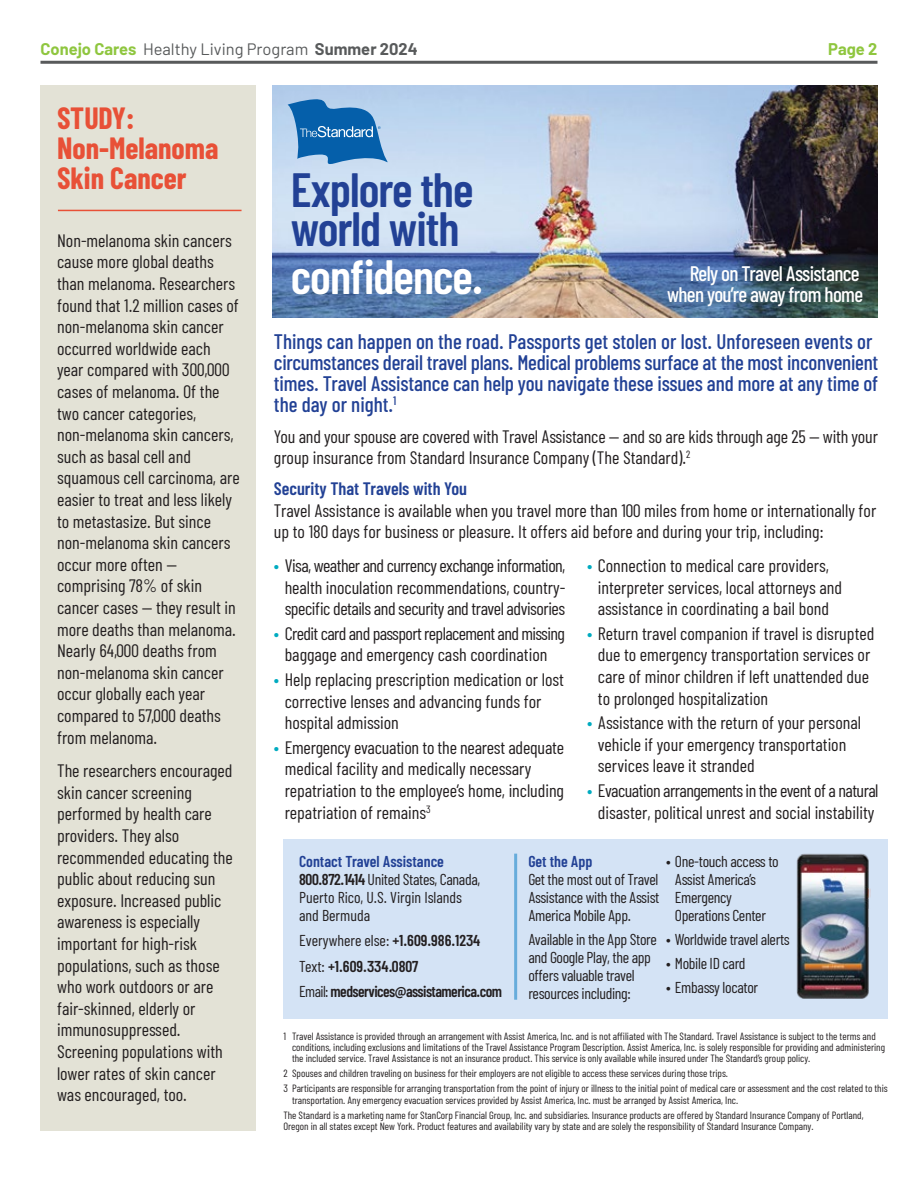
<style>
.page{position:relative;width:918px;height:1188px;background:#fff}
.page>*{position:absolute;margin:0;border:0;box-sizing:border-box;transform-origin:0 0}
.t1{font:600 48px/39px "Barlow Condensed";letter-spacing:-.02em;color:#224195}
.t2{font:600 48px "Barlow Condensed";letter-spacing:-.02em;color:#fff}
.t3{font:700 30px/30px "Barlow Condensed";color:#e85037}
.t4{font:500 21px/21px "Barlow Condensed";letter-spacing:-.005em;color:#224195}
.t5{font:500 21px/21px "Barlow Condensed";letter-spacing:-.03em;color:#fff;text-align:right}
.t6{font:18px/21.6px "Barlow Condensed";color:#231f20}
.t7{font:18px/21.6px "Barlow Condensed";letter-spacing:-.025em;color:#231f20;text-align:center}
.t8{font:18px/21.6px "Barlow Condensed";letter-spacing:-.035em;color:#231f20;text-align:center}
.t9{font:600 18px "Barlow Condensed";color:#224195}
.t10{font:16.5px "Barlow";color:#585a5b}
.t11{font:700 16.5px "Barlow";color:#8fc63f}
.t12{font:15.75px/18px "Barlow Condensed";letter-spacing:-.02em;color:#231f20}
.t13{font:15.75px/18px "Barlow Condensed";color:#231f20}
.t14{font:600 15.75px/25.5px "Barlow Condensed";letter-spacing:-.035em;color:#231f20}
.t15{font:600 15.75px "Barlow Condensed";color:#224195}
.t16{font:10.5px/11.2px "Barlow Condensed";color:#231f20}
.s1{font-weight:700;color:#8fc63f}
.s2{font-weight:700}
.s3{color:#00abc0}
.s4{font-weight:600;color:#224195}
.s5{font-weight:600}
.s6{font-weight:400}
</style>
<div class="page">
<img style="left:273px;top:85px;width:605px;height:232px">
<hr style="left:41px;top:61px;width:837px;height:3px;background:#585a5b">
<div style="left:40px;top:85px;width:216px;height:1046px;background:#e3e2d6"></div>
<svg style="left:288px;top:98px;width:100px;height:70px;background:#5491c7"></svg>
<div style="left:283px;top:839px;width:605px;height:180px;background:#d4e3f5"></div>
<hr style="left:58px;top:210px;width:184px;height:1px;background:#e85037">
<hr style="left:514px;top:854px;width:3px;height:146px;background:#67acdb">
<img style="left:796px;top:853px;width:74px;height:146px">
<p class="t10" style="left:40px;top:38px;width:379px"><span class="s1">Conejo Cares</span> Healthy Living Program <span class="s2">Summer 2024</span></p>
<p class="t11" style="left:828px;top:38px;width:51px">Page 2</p>
<h2 class="t3" style="left:57px;top:103px;width:163px">STUDY:<br>Non-Melanoma<br>Skin Cancer</h2>
<p class="t6" style="left:57px;top:229px;width:184px">Non-melanoma skin cancers cause more global deaths than melanoma. Researchers found that 1.2 million cases of non-melanoma skin cancer occurred worldwide each year compared with 300,000 cases of melanoma. Of the two cancer categories, non-melanoma skin cancers, such as basal cell and squamous cell carcinoma, are easier to treat and less likely to metastasize. But since non-melanoma skin cancers occur more often — comprising 78% of skin cancer cases — they result in more deaths than melanoma.<br>Nearly 64,000 deaths from non-melanoma skin cancer occur globally each year compared to 57,000 deaths from melanoma.</p>
<p class="t6" style="left:57px;top:759px;width:177px">The researchers encouraged skin cancer screening performed by health care providers. They also recommended educating the public about reducing sun exposure. Increased public awareness is especially important for high-risk populations, such as those who work outdoors or are fair-skinned, elderly or immunosuppressed.<br>Screening populations with lower rates of skin cancer was encouraged, too.</p>
<h1 class="t1" style="left:291px;top:169px;width:184px">Explore the world with</h1>
<h1 class="t2" style="left:291px;top:247px;width:194px">confidence.</h1>
<p class="t5" style="left:667px;top:262px;width:198px">Rely on Travel Assistance when you’re away from home</p>
<p class="t4" style="left:274px;top:331px;width:606px">Things can happen on the road. Passports get stolen or lost. Unforeseen events or circumstances derail travel plans. Medical problems surface at the most inconvenient times. Travel Assistance can help you navigate these issues and more at any time of the day or night.<sup>1</sup></p>
<p class="t6" style="left:274px;top:425px;width:606px">You and your spouse are covered with Travel Assistance — and so are kids through age 25 — with your group insurance from Standard Insurance Company (The Standard).<sup>2</sup></p>
<p class="t9" style="left:274px;top:477px;width:195px">Security That Travels with You</p>
<p class="t6" style="left:274px;top:499px;width:604px">Travel Assistance is available when you travel more than 100 miles from home or internationally for up to 180 days for business or pleasure. It offers aid before and during your trip, including:</p>
<p class="t7" style="left:274px;top:554px;width:293px"><span class="s3">•</span> Visa, weather and currency exchange information, health inoculation recommendations, country&shy;specific details and security and travel advisories</p>
<p class="t8" style="left:274px;top:622px;width:293px"><span class="s3">•</span> Credit card and passport replacement and missing baggage and emergency cash coordination</p>
<p class="t6" style="left:285px;top:668px;width:281px;text-indent:-11px"><span class="s3">•</span> Help replacing prescription medication or lost corrective lenses and advancing funds for hospital admission</p>
<p class="t6" style="left:285px;top:736px;width:281px;text-indent:-11px"><span class="s3">•</span> Emergency evacuation to the nearest adequate medical facility and medically necessary repatriation to the employee’s home, including repatriation of remains<sup>3</sup></p>
<p class="t6" style="left:598px;top:554px;width:246px;text-indent:-11px"><span class="s3">•</span> Connection to medical care providers, interpreter services, local attorneys and assistance in coordinating a bail bond</p>
<p class="t6" style="left:598px;top:622px;width:278px;text-indent:-11px"><span class="s3">•</span> Return travel companion if travel is disrupted due to emergency transportation services or care of minor children if left unattended due to prolonged hospitalization</p>
<p class="t6" style="left:598px;top:711px;width:265px;text-indent:-11px"><span class="s3">•</span> Assistance with the return of your personal vehicle if your emergency transportation services leave it stranded</p>
<p class="t6" style="left:587px;top:779px;width:293px;text-align:center"><span class="s3">•</span> Evacuation arrangements in the event of a natural disaster, political unrest and social instability</p>
<p class="t13" style="left:299px;top:852px;width:182px"><span class="s4">Contact Travel Assistance<br></span><span class="s5">800.872.1414</span> United States, Canada,<br>Puerto Rico, U.S. Virgin Islands and Bermuda</p>
<p class="t14" style="left:299px;top:927px;width:204px"><span class="s6">Everywhere else:</span> +1.609.986.1234<br><span class="s6">Text:</span> +1.609.334.0807<br><span class="s6">Email:</span> medservices@assistamerica.com</p>
<p class="t15" style="left:528px;top:851px;width:66px">Get the App</p>
<p class="t12" style="left:528px;top:870px;width:133px;text-align:justify">Get the most out of Travel Assistance with the Assist America Mobile App.</p>
<p class="t12" style="left:528px;top:930px;width:130px">Available in the App Store and Google Play, the app offers valuable travel resources including:</p>
<p class="t12" style="left:675px;top:852px;width:105px;text-indent:-9px">• One-touch access to<br>Assist America’s<br>Emergency<br>Operations Center</p>
<p class="t12" style="left:666px;top:930px;width:125px">• Worldwide travel alerts</p>
<p class="t12" style="left:666px;top:954px;width:81px">• Mobile ID card</p>
<p class="t12" style="left:666px;top:978px;width:94px">• Embassy locator</p>
<p class="t16" style="left:292px;top:1030px;width:595px;text-indent:-9px">1 Travel Assistance is provided through an arrangement with Assist America, Inc. and is not affiliated with The Standard. Travel Assistance is subject to the terms and conditions, including exclusions and limitations of the Travel Assistance Program Description. Assist America, Inc. is solely responsible for providing and administering the included service. Travel Assistance is not an insurance product. This service is only available while insured under The Standard’s group policy.</p>
<p class="t16" style="left:283px;top:1066px;width:606px;line-height:15px">2 Spouses and children traveling on business for their employers are not eligible to access these services during those trips.<br>3 Participants are responsible for arranging transportation from the point of injury or illness to the initial point of medical care or assessment and the cost related to this</p>
<p class="t16" style="left:283px;top:1092px;width:582px;line-height:15px;text-indent:9px">transportation. Any emergency evacuation services provided by Assist America, Inc. must be arranged by Assist America, Inc.<br>The Standard is a marketing name for StanCorp Financial Group, Inc. and subsidiaries. Insurance products are offered by Standard Insurance Company of Portland,</p>
<p class="t16" style="left:283px;top:1120px;width:532px">Oregon in all states except New York. Product features and availability vary by state and are solely the responsibility of Standard Insurance Company.</p>
</div>
